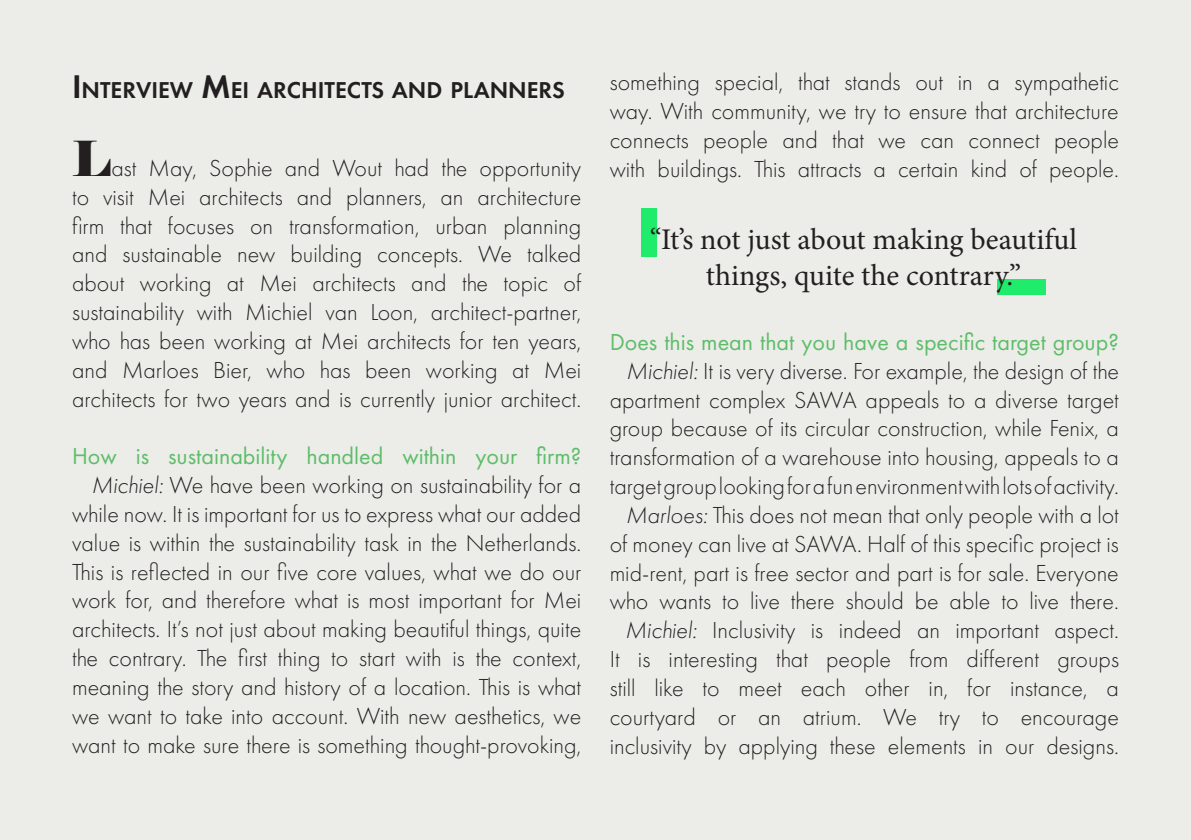
<style>
.page{position:relative;width:1191px;height:840px;background:#fff}
.page>*{position:absolute;margin:0;border:0;box-sizing:border-box;transform-origin:0 0}
.t1{font:30px/36px "Minion Pro";letter-spacing:-.005em;color:#231f20;text-align:center}
.t2{font:300 24px/28.8px "Futura PT";color:#231f20;text-align:justify}
.t3{font:24px "Futura PT";color:#5ebd6a}
.t4{font:600 23.8px "Futura PT";color:#231f20}
.s1{font-size:34px}
.s2{font-family:"Elephant";font-weight:400;font-size:48px}
.s3{font-style:italic}
</style>
<div class="page">
<div style="left:0;top:0;width:1191px;height:839px;background:#ecede8"></div>
<div style="left:641px;top:208px;width:16px;height:49px;background:#1fec6b"></div>
<div style="left:997px;top:279px;width:49px;height:16px;background:#1fec6b"></div>
<p class="t4" style="left:72px;top:75px;width:494px"><span class="s1">I</span>NTERVIEW <span class="s1">M</span>EI ARCHITECTS AND PLANNERS</p>
<p class="t2" style="left:72px;top:154px;width:511px"><span class="s2">L</span>ast May, Sophie and Wout had the opportunity to visit Mei architects and planners, an architecture firm that focuses on transformation, urban planning and sustainable new building concepts. We talked about working at Mei architects and the topic of sustainability with Michiel van Loon, architect-partner, who has been working at Mei architects for ten years, and Marloes Bier, who has been working at Mei architects for two years and is currently junior architect.</p>
<p class="t3" style="left:72px;top:442px;width:511px">How is sustainability handled within your firm?</p>
<p class="t2" style="left:72px;top:470px;width:511px;text-indent:19px"><span class="s3">Michiel:</span> We have been working on sustainability for a while now. It is important for us to express what our added value is within the sustainability task in the Netherlands.<br>This is reflected in our five core values, what we do our work for, and therefore what is most important for Mei architects. It’s not just about making beautiful things, quite the contrary. The first thing to start with is the context, meaning the story and history of a location. This is what we want to take into account. With new aesthetics, we want to make sure there is something thought-provoking,</p>
<p class="t2" style="left:609px;top:68px;width:511px">something special, that stands out in a sympathetic way. With community, we try to ensure that architecture connects people and that we can connect people with buildings. This attracts a certain kind of people.</p>
<p class="t1" style="left:650px;top:221px;width:429px">“It’s not just about making beautiful things, quite the contrary.”</p>
<p class="t3" style="left:609px;top:327px;width:511px">Does this mean that you have a specific target group?</p>
<p class="t2" style="left:609px;top:356px;width:511px;text-indent:16px"><span class="s3">Michiel:</span> It is very diverse. For example, the design of the apartment complex SAWA appeals to a diverse target group because of its circular construction, while Fenix, a transformation of a warehouse into housing, appeals to a target group looking for a fun environment with lots of activity.</p>
<p class="t2" style="left:609px;top:500px;width:511px;text-indent:16px"><span class="s3">Marloes:</span> This does not mean that only people with a lot of money can live at SAWA. Half of this specific project is mid-rent, part is free sector and part is for sale. Everyone who wants to live there should be able to live there.</p>
<p class="t2" style="left:609px;top:615px;width:511px;text-indent:15px"><span class="s3">Michiel:</span> Inclusivity is indeed an important aspect.<br>It is interesting that people from different groups still like to meet each other in, for instance, a courtyard or an atrium. We try to encourage inclusivity by applying these elements in our designs.</p>
</div>
